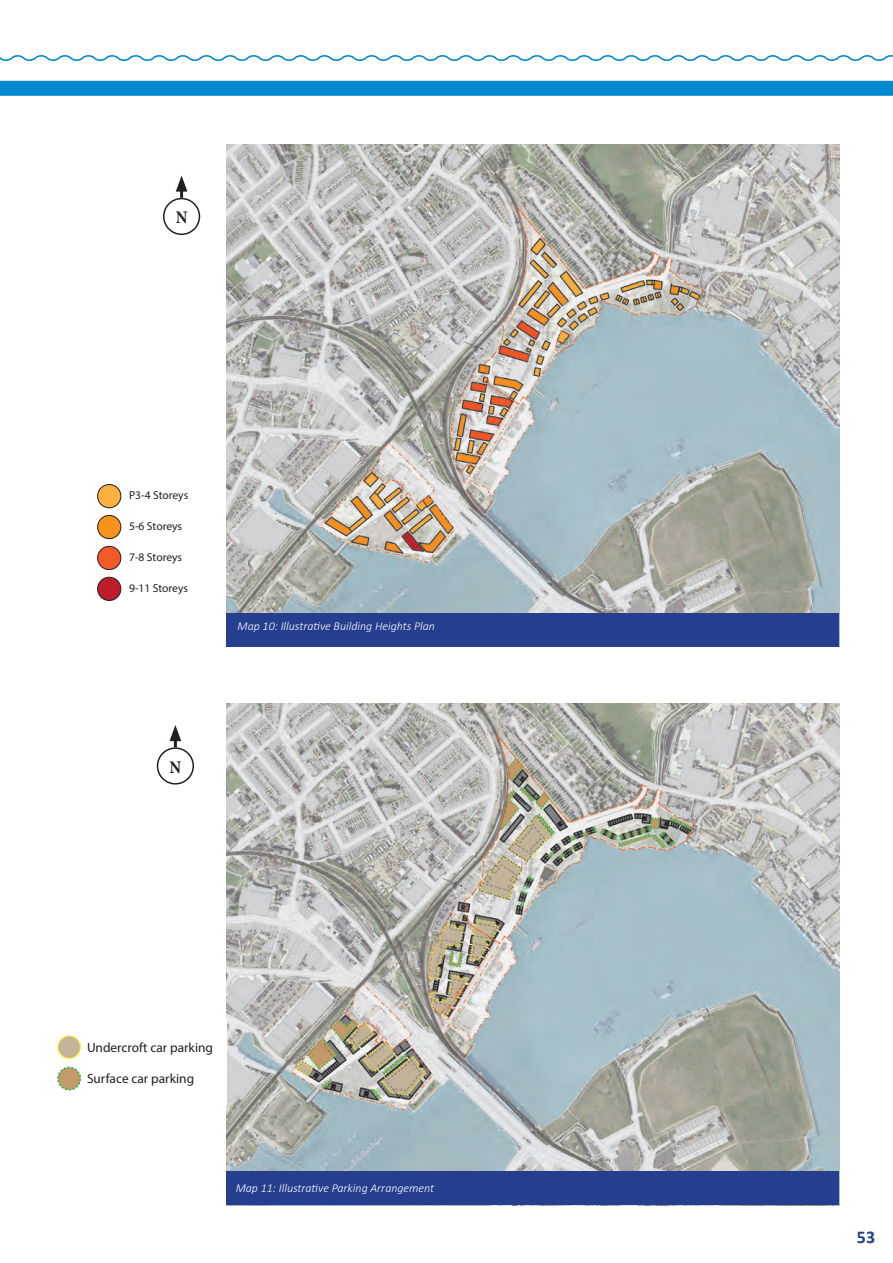
<style>
.page{position:relative;width:893px;height:1263px;background:#fff}
.page>*{position:absolute;margin:0;border:0;box-sizing:border-box;transform-origin:0 0}
.t1{font:700 18px "Calibri";color:#253f8e}
.t2{font:700 condensed 18px "Minion Pro";color:#231f20}
.t3{font:13.35px "Myriad Pro";color:#231f20}
.t4{font:italic 300 12px "Calibri";color:#fff}
.t5{font:11.55px "Myriad Pro";letter-spacing:-.005em;color:#231f20}
</style>
<div class="page">
<svg style="left:0;top:55px;width:893px;height:6px"></svg>
<div style="left:0;top:81px;width:893px;height:15px;background:#0089cf"></div>
<img style="left:227px;top:703px;width:612px;height:468px">
<div style="left:227px;top:1171px;width:612px;height:34px;background:#253f8e"></div>
<div style="left:58px;top:1036px;width:22px;height:22px;background:#c3b49b;border-radius:50%"></div>
<div style="left:57px;top:1035px;width:24px;height:24px;border:2px dashed #fff101;border-radius:50%"></div>
<div style="left:58px;top:1067px;width:22px;height:23px;background:#c39a6b;border-radius:50%"></div>
<div style="left:57px;top:1066px;width:24px;height:24px;border:2px dashed #3ab54a;border-radius:50%"></div>
<div style="left:157px;top:747px;width:37px;height:37px;border:2px solid #231f20;border-radius:50%"></div>
<svg style="left:170px;top:725px;width:11px;height:22px"></svg>
<img style="left:227px;top:145px;width:612px;height:468px">
<div style="left:227px;top:613px;width:612px;height:33px;background:#253f8e"></div>
<div style="left:163px;top:198px;width:37px;height:37px;border:2px solid #231f20;border-radius:50%"></div>
<svg style="left:176px;top:176px;width:11px;height:22px"></svg>
<div style="left:98px;top:484px;width:23px;height:24px;background:#fbb03f;border-radius:50%"></div>
<div style="left:97px;top:484px;width:24px;height:24px;border:1px solid #231f20;border-radius:50%"></div>
<svg style="left:97px;top:514px;width:25px;height:26px"></svg>
<div style="left:98px;top:546px;width:23px;height:24px;background:#f15929;border-radius:50%"></div>
<div style="left:97px;top:546px;width:24px;height:24px;border:1px solid #231f20;border-radius:50%"></div>
<div style="left:98px;top:577px;width:23px;height:23px;background:#be1d2c;border-radius:50%"></div>
<div style="left:97px;top:577px;width:24px;height:24px;border:1px solid #231f20;border-radius:50%"></div>
<p class="t2" style="left:176px;top:205px;width:13px">N</p>
<p class="t5" style="left:129px;top:488px;width:61px">P3-4 Storeys</p>
<p class="t5" style="left:129px;top:519px;width:55px">5-6 Storeys</p>
<p class="t5" style="left:129px;top:550px;width:55px">7-8 Storeys</p>
<p class="t5" style="left:129px;top:581px;width:60px">9-11 Storeys</p>
<p class="t4" style="left:238px;top:618px;width:199px">Map 10: Illustrative Building Heights Plan</p>
<p class="t2" style="left:169px;top:754px;width:13px">N</p>
<p class="t3" style="left:87px;top:1039px;width:128px">Undercroft car parking</p>
<p class="t3" style="left:87px;top:1071px;width:109px">Surface car parking</p>
<p class="t4" style="left:236px;top:1180px;width:200px">Map 11: Illustrative Parking Arrangement</p>
<h1 class="t1" style="left:857px;top:1224px;width:20px">53</h1>
</div>
